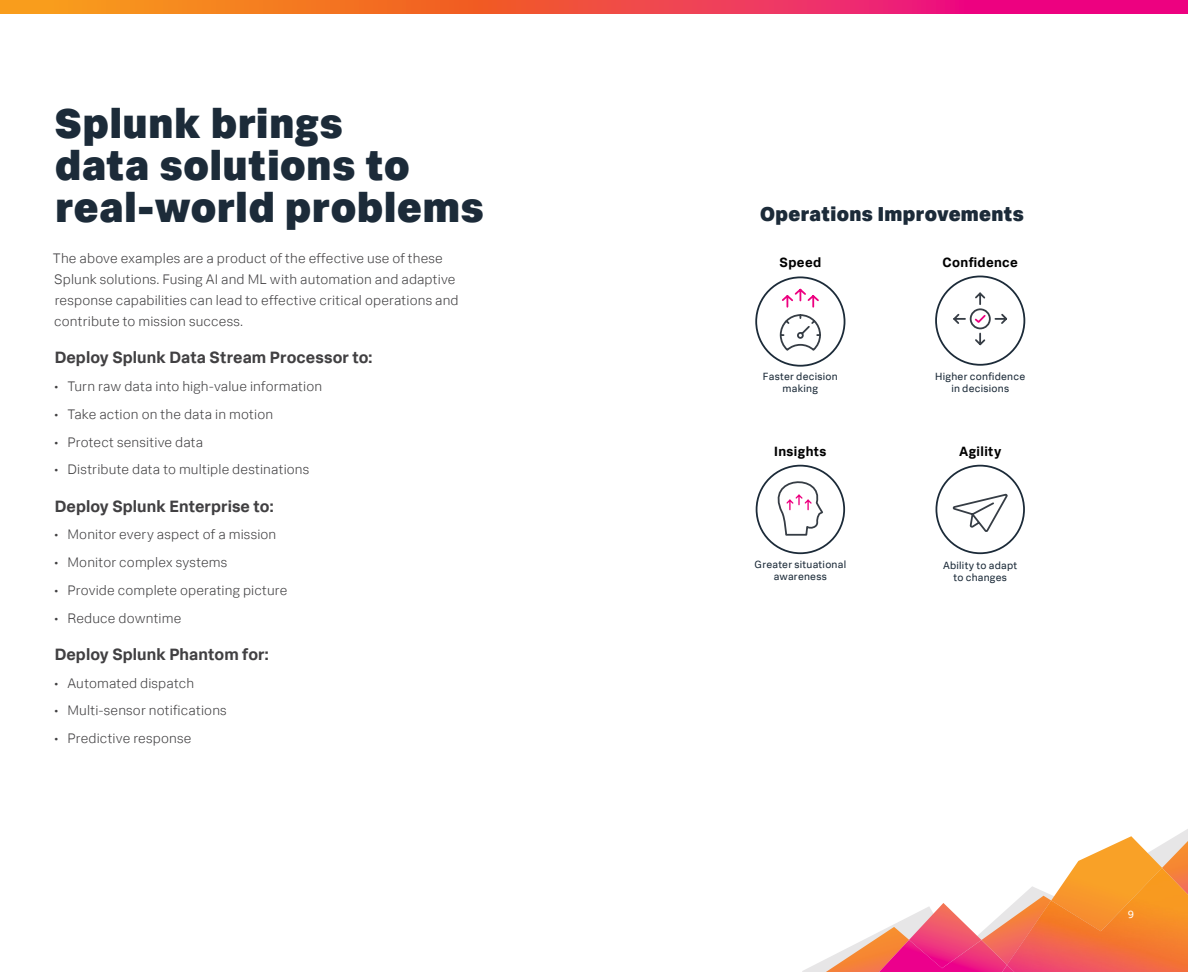
<style>
.page{position:relative;width:1188px;height:972px;background:#fff}
.page>*{position:absolute;margin:0;border:0;box-sizing:border-box;transform-origin:0 0}
.t1{font:900 42px/42px "Splunk Data Sans";letter-spacing:.02em;color:#1c2b39}
.t2{font:900 20.25px "Splunk Data Sans";letter-spacing:.015em;color:#1c2b39}
.t3{font:700 16.5px "Splunk Data Sans";letter-spacing:.005em;color:#414042}
.t4{font:300 13.8px/21px "Splunk Data Sans";letter-spacing:.01em;color:#414042}
.t5{font:700 13.5px "Splunk Data Sans";letter-spacing:.03em;color:#000}
.t6{font:10.5px/12px "Splunk Data Sans";letter-spacing:.02em;color:#1c2b39;text-align:center}
.t7{font:10.5px "Splunk Data Sans";color:#fff}
</style>
<div class="page">
<img style="left:803px;top:829px;width:385px;height:143px">
<img style="left:909px;top:903px;width:68px;height:37px">
<img style="left:846px;top:940px;width:131px;height:32px">
<img style="left:1051px;top:836px;width:111px;height:32px">
<img style="left:977px;top:868px;width:211px;height:104px">
<img style="left:978px;top:965px;width:73px;height:7px">
<svg style="left:0;top:0;width:1188px;height:14px;background:#f14c48"></svg>
<div style="left:755px;top:276px;width:90px;height:91px;border:2px solid #1c2b39;border-radius:50%"></div>
<svg style="left:779px;top:288px;width:42px;height:63px"></svg>
<div style="left:756px;top:465px;width:89px;height:89px;border:2px solid #1c2b39;border-radius:50%"></div>
<svg style="left:764px;top:473px;width:61px;height:64px"></svg>
<div style="left:935px;top:276px;width:90px;height:90px;border:2px solid #1c2b39;border-radius:50%"></div>
<svg style="left:953px;top:292px;width:55px;height:54px"></svg>
<div style="left:936px;top:465px;width:89px;height:89px;border:2px solid #1c2b39;border-radius:50%"></div>
<svg style="left:952px;top:493px;width:56px;height:39px"></svg>
<h1 class="t1" style="left:55px;top:101px;width:431px">Splunk brings<br>data solutions to real-world problems</h1>
<p class="t4" style="left:53px;top:248px;width:407px">The above examples are a product of the effective use of these Splunk solutions. Fusing AI and ML with automation and adaptive response capabilities can lead to effective critical operations and contribute to mission success.</p>
<p class="t3" style="left:55px;top:348px;width:319px">Deploy Splunk Data Stream Processor to:</p>
<p class="t4" style="left:54px;top:376px;width:270px">• Turn raw data into high-value information</p>
<p class="t4" style="left:54px;top:404px;width:221px">• Take action on the data in motion</p>
<p class="t4" style="left:54px;top:431px;width:151px">• Protect sensitive data</p>
<p class="t4" style="left:54px;top:459px;width:257px">• Distribute data to multiple destinations</p>
<p class="t3" style="left:55px;top:496px;width:220px">Deploy Splunk Enterprise to:</p>
<p class="t4" style="left:54px;top:524px;width:224px">• Monitor every aspect of a mission</p>
<p class="t4" style="left:54px;top:552px;width:175px">• Monitor complex systems</p>
<p class="t4" style="left:54px;top:579px;width:235px">• Provide complete operating picture</p>
<p class="t4" style="left:54px;top:607px;width:129px">• Reduce downtime</p>
<p class="t3" style="left:55px;top:644px;width:216px">Deploy Splunk Phantom for:</p>
<p class="t4" style="left:54px;top:672px;width:142px">• Automated dispatch</p>
<p class="t4" style="left:54px;top:700px;width:174px">• Multi-sensor notifications</p>
<p class="t4" style="left:54px;top:728px;width:139px">• Predictive response</p>
<h2 class="t2" style="left:760px;top:201px;width:265px">Operations Improvements</h2>
<p class="t5" style="left:780px;top:254px;width:43px">Speed</p>
<p class="t5" style="left:942px;top:254px;width:77px">Confidence</p>
<p class="t6" style="left:763px;top:370px;width:76px">Faster decision making</p>
<p class="t6" style="left:935px;top:370px;width:91px">Higher confidence in decisions</p>
<p class="t5" style="left:774px;top:443px;width:54px">Insights</p>
<p class="t5" style="left:959px;top:443px;width:44px">Agility</p>
<p class="t6" style="left:755px;top:558px;width:93px">Greater situational awareness</p>
<p class="t6" style="left:943px;top:559px;width:76px">Ability to adapt to changes</p>
<p class="t7" style="left:1128px;top:908px;width:8px">9</p>
</div>
